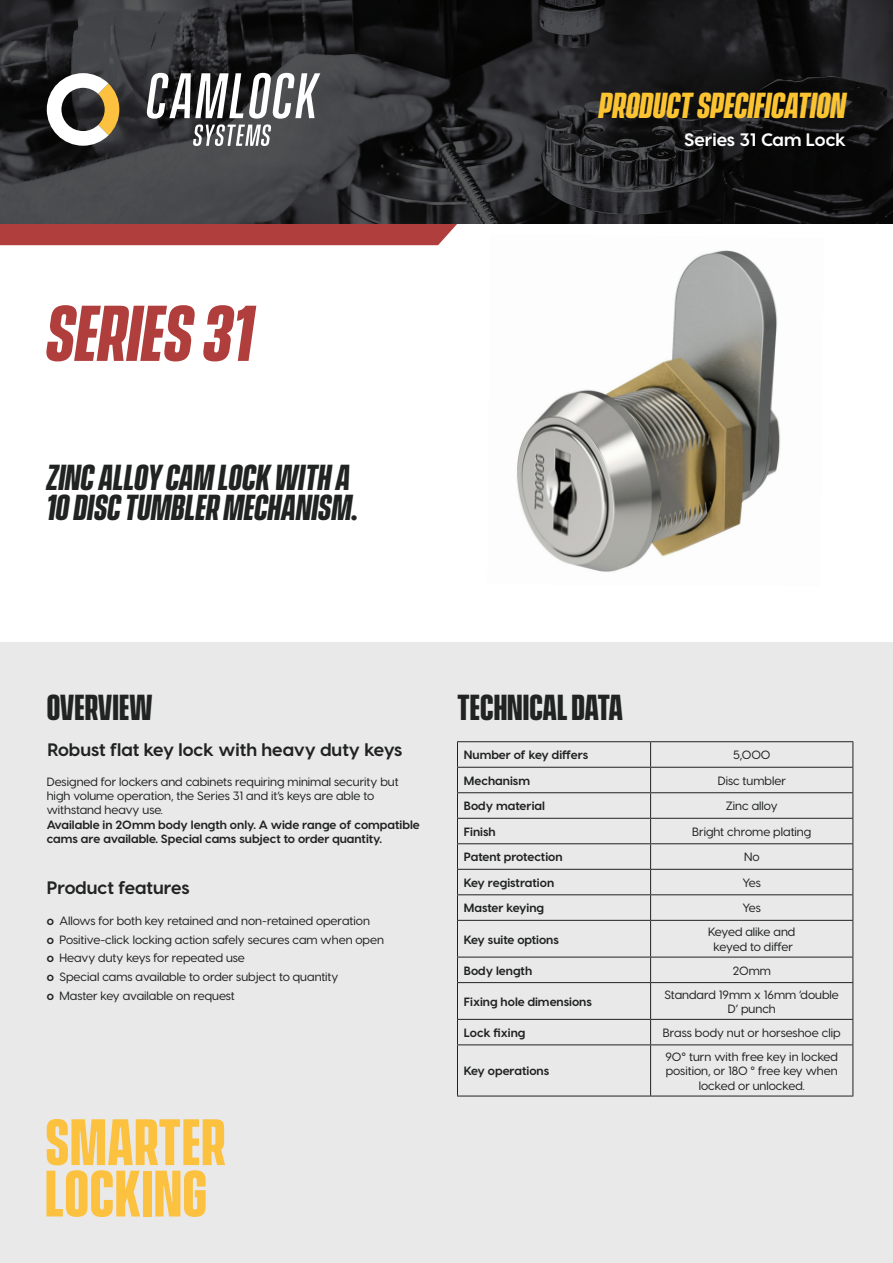
<style>
.page{position:relative;width:893px;height:1263px;background:#fff}
.page>*{position:absolute;margin:0;border:0;box-sizing:border-box;transform-origin:0 0}
.Product_name__large{font:italic 700 72px "Vanguard CF";color:#af3e3c}
.Product_specificatio{font:italic 700 33px/30px "Vanguard CF";color:#212222}
.Sub-heading{font:700 33px "Vanguard CF";color:#212222}
.Product_specificatio-2{font:italic 700 33px "Vanguard CF";color:#fcc431}
.Introduction{font:700 18px "Visby CF";color:#212222}
.Introduction-2{font:700 18px "Visby CF";color:#fff}
.Body_copy{font:500 12px/14.4px "Visby CF";color:#212222}
.Table_text_-_right_c{font:500 12px/14.4px "Visby CF";color:#212222;text-align:center}
.Table_text_-_left_co{font:700 12px "Visby CF";color:#212222}
.Body_copy-2{font:700 12px/14.4px "Visby CF";color:#212222}
.s1{font-weight:700}
</style>
<div class="page">
<div style="left:0;top:642px;width:893px;height:621px;background:#e9e9e9"></div>
<img style="left:517px;top:250px;width:263px;height:322px">
<svg style="left:0;top:0;width:893px;height:224px;background:#252527"></svg>
<svg style="left:46px;top:1119px;width:179px;height:98px"></svg>
<svg style="left:47px;top:73px;width:72px;height:73px"></svg>
<svg style="left:146px;top:73px;width:174px;height:73px"></svg>
<div style="left:0;top:224px;width:457px;height:21px;background:#af3e3c"></div>
<hr style="left:457px;top:767px;width:194px;height:1px;background:#212222">
<hr style="left:651px;top:767px;width:202px;height:1px;background:#212222">
<hr style="left:457px;top:792px;width:194px;height:1px;background:#212222">
<hr style="left:651px;top:792px;width:202px;height:1px;background:#212222">
<hr style="left:457px;top:818px;width:194px;height:1px;background:#212222">
<hr style="left:651px;top:818px;width:202px;height:1px;background:#212222">
<hr style="left:457px;top:843px;width:194px;height:1px;background:#212222">
<hr style="left:651px;top:843px;width:202px;height:1px;background:#212222">
<hr style="left:457px;top:869px;width:194px;height:1px;background:#212222">
<hr style="left:651px;top:869px;width:202px;height:1px;background:#212222">
<hr style="left:457px;top:894px;width:194px;height:1px;background:#212222">
<hr style="left:651px;top:894px;width:202px;height:1px;background:#212222">
<svg style="left:650px;top:742px;width:1px;height:178px"></svg>
<hr style="left:457px;top:920px;width:194px;height:1px;background:#212222">
<hr style="left:651px;top:920px;width:202px;height:1px;background:#212222">
<hr style="left:650px;top:921px;width:1px;height:36px;background:#212222">
<hr style="left:457px;top:957px;width:194px;height:1px;background:#212222">
<hr style="left:651px;top:957px;width:202px;height:1px;background:#212222">
<svg style="left:650px;top:957px;width:1px;height:25px"></svg>
<hr style="left:457px;top:982px;width:194px;height:1px;background:#212222">
<hr style="left:651px;top:982px;width:202px;height:1px;background:#212222">
<hr style="left:650px;top:983px;width:1px;height:36px;background:#212222">
<hr style="left:457px;top:1019px;width:194px;height:1px;background:#212222">
<hr style="left:651px;top:1019px;width:202px;height:1px;background:#212222">
<svg style="left:650px;top:1020px;width:1px;height:24px"></svg>
<hr style="left:457px;top:1044px;width:194px;height:1px;background:#212222">
<hr style="left:651px;top:1044px;width:202px;height:1px;background:#212222">
<hr style="left:650px;top:1045px;width:1px;height:51px;background:#212222">
<hr style="left:457px;top:1096px;width:194px;height:1px;background:#212222">
<hr style="left:651px;top:1096px;width:202px;height:1px;background:#212222">
<hr style="left:457px;top:741px;width:194px;height:1px;background:#212222">
<hr style="left:651px;top:741px;width:202px;height:1px;background:#212222">
<svg style="left:457px;top:742px;width:1px;height:178px"></svg>
<svg style="left:852px;top:742px;width:1px;height:178px"></svg>
<hr style="left:457px;top:921px;width:1px;height:36px;background:#212222">
<hr style="left:852px;top:921px;width:1px;height:36px;background:#212222">
<svg style="left:457px;top:957px;width:1px;height:25px"></svg>
<svg style="left:852px;top:957px;width:1px;height:25px"></svg>
<hr style="left:457px;top:983px;width:1px;height:36px;background:#212222">
<hr style="left:852px;top:983px;width:1px;height:36px;background:#212222">
<svg style="left:457px;top:1020px;width:1px;height:24px"></svg>
<svg style="left:852px;top:1020px;width:1px;height:24px"></svg>
<hr style="left:457px;top:1045px;width:1px;height:51px;background:#212222">
<hr style="left:852px;top:1045px;width:1px;height:51px;background:#212222">
<p class="Product_name__large" style="left:47px;top:292px;width:209px">SERIES 31</p>
<p class="Product_specificatio" style="left:47px;top:464px;width:314px">ZINC ALLOY CAM LOCK WITH A<br>10 DISC TUMBLER MECHANISM.</p>
<p class="Product_specificatio-2" style="left:599px;top:86px;width:248px">PRODUCT SPECIFICATION</p>
<p class="Introduction-2" style="left:684px;top:128px;width:164px">Series 31 Cam Lock</p>
<p class="Sub-heading" style="left:47px;top:688px;width:107px">OVERVIEW</p>
<p class="Introduction" style="left:48px;top:738px;width:357px">Robust flat key lock with heavy duty keys</p>
<p class="Body_copy" style="left:47px;top:774px;width:353px">Designed for lockers and cabinets requiring minimal security but high volume operation, the Series 31 and it’s keys are able to withstand heavy use.</p>
<p class="Body_copy-2" style="left:47px;top:817px;width:374px">Available in 20mm body length only. A wide range of compatible cams are available. Special cams subject to order quantity.</p>
<p class="Introduction" style="left:47px;top:876px;width:144px">Product features</p>
<p class="Body_copy" style="left:47px;top:913px;width:325px"><span class="s1">о</span> Allows for both key retained and non-retained operation</p>
<p class="Body_copy" style="left:47px;top:932px;width:339px"><span class="s1">о</span> Positive-click locking action safely secures cam when open</p>
<p class="Body_copy" style="left:47px;top:951px;width:200px"><span class="s1">о</span> Heavy duty keys for repeated use</p>
<p class="Body_copy" style="left:47px;top:969px;width:293px"><span class="s1">о</span> Special cams available to order subject to quantity</p>
<p class="Body_copy" style="left:47px;top:988px;width:189px"><span class="s1">о</span> Master key available on request</p>
<p class="Sub-heading" style="left:457px;top:688px;width:168px">TECHNICAL DATA</p>
<p class="Table_text_-_left_co" style="left:464px;top:747px;width:126px">Number of key differs</p>
<p class="Table_text_-_right_c" style="left:733px;top:748px;width:39px">5,000</p>
<p class="Table_text_-_left_co" style="left:464px;top:773px;width:68px">Mechanism</p>
<p class="Table_text_-_right_c" style="left:718px;top:773px;width:70px">Disc tumbler</p>
<p class="Table_text_-_left_co" style="left:464px;top:798px;width:83px">Body material</p>
<p class="Table_text_-_right_c" style="left:726px;top:799px;width:53px">Zinc alloy</p>
<p class="Table_text_-_left_co" style="left:464px;top:824px;width:33px">Finish</p>
<p class="Table_text_-_right_c" style="left:692px;top:824px;width:121px">Bright chrome plating</p>
<p class="Table_text_-_left_co" style="left:464px;top:849px;width:100px">Patent protection</p>
<p class="Table_text_-_right_c" style="left:744px;top:850px;width:17px">No</p>
<p class="Table_text_-_left_co" style="left:464px;top:875px;width:92px">Key registration</p>
<p class="Table_text_-_right_c" style="left:743px;top:875px;width:20px">Yes</p>
<p class="Table_text_-_left_co" style="left:464px;top:900px;width:82px">Master keying</p>
<p class="Table_text_-_right_c" style="left:743px;top:901px;width:20px">Yes</p>
<p class="Table_text_-_left_co" style="left:464px;top:932px;width:97px">Key suite options</p>
<p class="Table_text_-_right_c" style="left:708px;top:925px;width:89px">Keyed alike and keyed to differ</p>
<p class="Table_text_-_left_co" style="left:464px;top:963px;width:70px">Body length</p>
<p class="Table_text_-_right_c" style="left:733px;top:963px;width:40px">20mm</p>
<p class="Table_text_-_left_co" style="left:464px;top:994px;width:130px">Fixing hole dimensions</p>
<p class="Table_text_-_right_c" style="left:665px;top:987px;width:176px">Standard 19mm x 16mm ‘double<br>D’ punch</p>
<p class="Table_text_-_left_co" style="left:464px;top:1025px;width:63px">Lock fixing</p>
<p class="Table_text_-_right_c" style="left:663px;top:1025px;width:179px">Brass body nut or horseshoe clip</p>
<p class="Table_text_-_left_co" style="left:464px;top:1063px;width:87px">Key operations</p>
<p class="Table_text_-_right_c" style="left:665px;top:1049px;width:174px">90° turn with free key in locked position, or 180 ° free key when locked or unlocked.</p>
</div>
